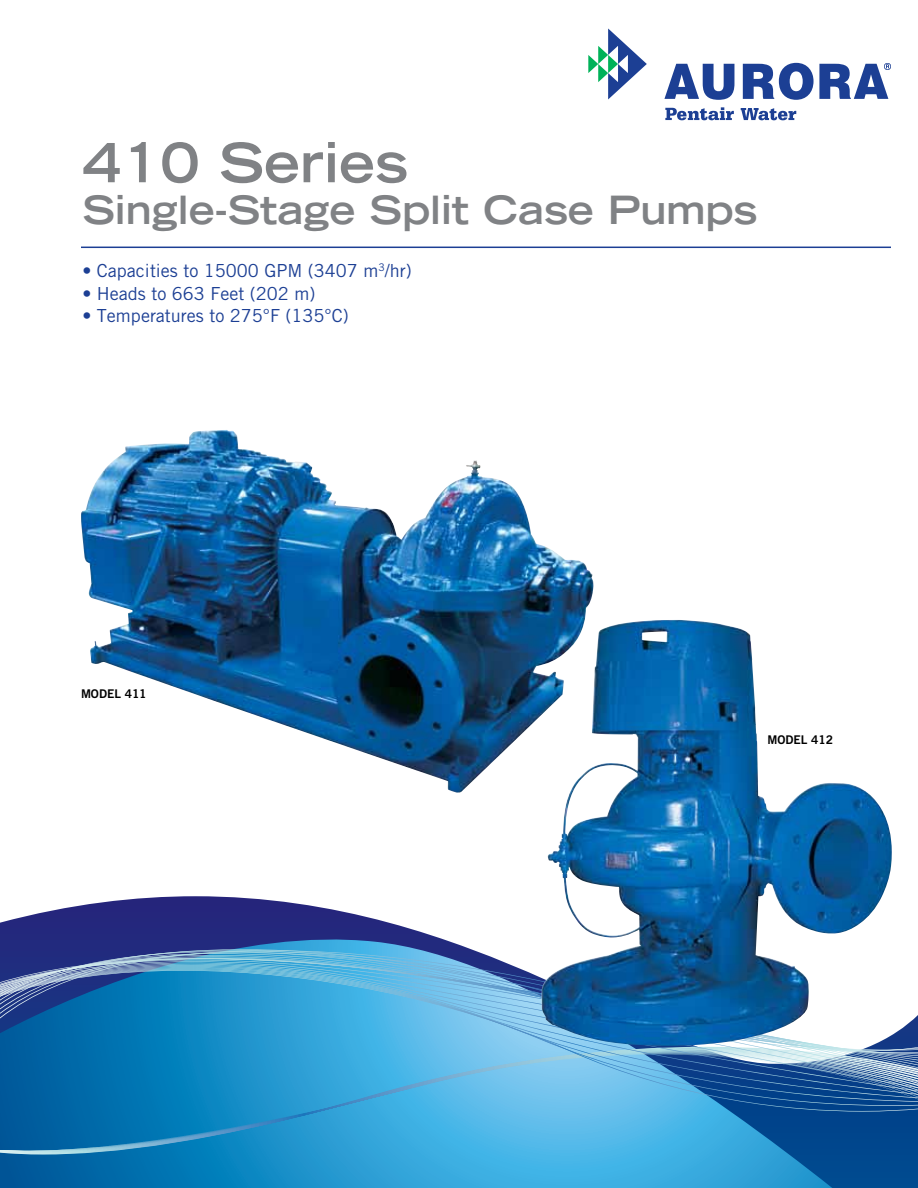
<style>
.page{position:relative;width:918px;height:1188px;background:#fff}
.page>*{position:absolute;margin:0;border:0;box-sizing:border-box;transform-origin:0 0}
.t1{font:700 expanded 54px "Trade Gothic LH";color:#808285}
.t2{font:700 expanded 39px "Trade Gothic LH";color:#808285}
.t3{font:18px "Trade Gothic";color:#1c3f94}
.t4{font:12px "Trade Gothic Bold Two";color:#000}
</style>
<div class="page">
<svg style="left:0;top:896px;width:918px;height:292px"></svg>
<svg style="left:0;top:1112px;width:918px;height:43px;background:#298dc5"></svg>
<svg style="left:0;top:1106px;width:918px;height:6px;background:#2b8bc4"></svg>
<svg style="left:0;top:1102px;width:918px;height:4px;background:#2d8cc4"></svg>
<svg style="left:0;top:1098px;width:918px;height:4px;background:#2d8bc3"></svg>
<svg style="left:0;top:1095px;width:918px;height:3px;background:#2e8bc3"></svg>
<svg style="left:0;top:1091px;width:918px;height:4px;background:#2f8bc3"></svg>
<svg style="left:0;top:1088px;width:918px;height:3px;background:#318bc3"></svg>
<svg style="left:0;top:1085px;width:918px;height:3px;background:#328cc3"></svg>
<svg style="left:0;top:1082px;width:918px;height:3px;background:#348cc3"></svg>
<svg style="left:0;top:1079px;width:918px;height:3px;background:#358dc3"></svg>
<svg style="left:0;top:1076px;width:918px;height:3px;background:#378dc3"></svg>
<svg style="left:0;top:1073px;width:918px;height:3px;background:#398ec4"></svg>
<svg style="left:0;top:1068px;width:918px;height:3px;background:#3d91c5"></svg>
<svg style="left:0;top:1065px;width:918px;height:3px;background:#3f92c6"></svg>
<svg style="left:0;top:1060px;width:918px;height:3px;background:#4b9bcb"></svg>
<svg style="left:0;top:949px;width:918px;height:104px;background:#62a4ce"></svg>
<svg style="left:0;top:950px;width:918px;height:101px"></svg>
<svg style="left:664px;top:64px;width:70px;height:36px"></svg>
<svg style="left:588px;top:28px;width:59px;height:71px"></svg>
<svg style="left:743px;top:63px;width:148px;height:37px"></svg>
<svg style="left:665px;top:107px;width:69px;height:13px"></svg>
<svg style="left:741px;top:108px;width:55px;height:12px"></svg>
<hr style="left:81px;top:247px;width:810px;height:1px;background:#1c3f94">
<img style="left:542px;top:620px;width:267px;height:426px">
<img style="left:81px;top:430px;width:513px;height:363px">
<h1 class="t1" style="left:82px;top:128px;width:327px">410 Series</h1>
<h2 class="t2" style="left:82px;top:185px;width:676px">Single-Stage Split Case Pumps</h2>
<p class="t3" style="left:82px;top:260px;width:331px">• Capacities to 15000 GPM (3407 m<sup>3</sup>/hr)</p>
<p class="t3" style="left:83px;top:283px;width:234px">• Heads to 663 Feet (202 m)</p>
<p class="t3" style="left:83px;top:305px;width:268px">• Temperatures to 275°F (135°C)</p>
<p class="t4" style="left:81px;top:686px;width:67px">MODEL 411</p>
<p class="t4" style="left:767px;top:732px;width:67px">MODEL 412</p>
</div>
